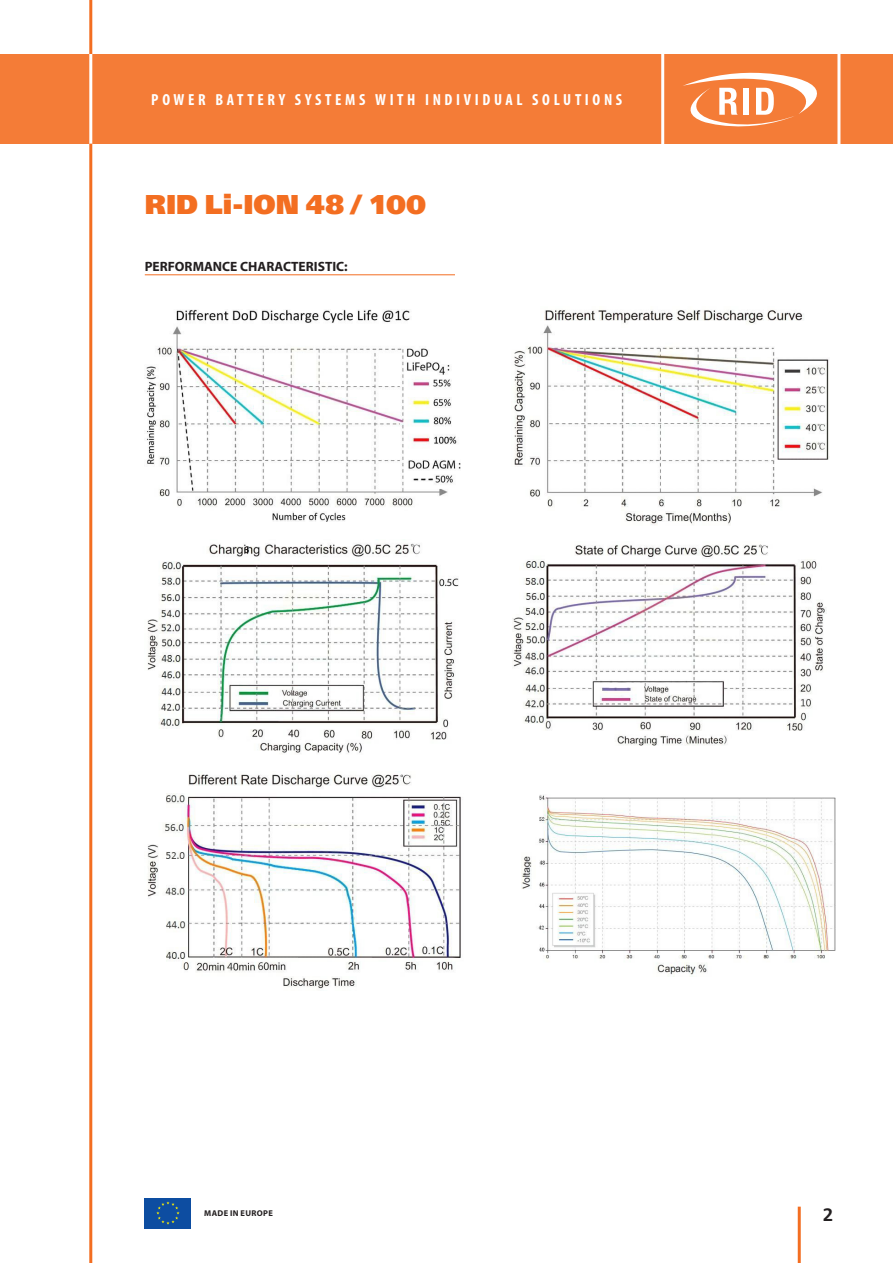
<style>
.page{position:relative;width:893px;height:1263px;background:#fff}
.page>*{position:absolute;margin:0;border:0;box-sizing:border-box;transform-origin:0 0}
.t1{font:27px "Free Set Black C";color:#f36e21}
.t2{font:18px "Free Set Demi C";color:#231f20}
.t3{font:700 condensed 16.05px "Myriad Pro";letter-spacing:.225em;color:#fff}
.t4{font:700 13.5px "Myriad Pro";color:#231f20}
.t5{font:700 8.4px "Myriad Pro";letter-spacing:.045em;color:#231f20}
</style>
<div class="page">
<div style="left:0;top:54px;width:893px;height:90px;background:#f47c37"></div>
<svg style="left:683px;top:73px;width:134px;height:54px"></svg>
<hr style="left:89px;top:51px;width:3px;height:97px;background:#fff">
<hr style="left:89px;top:144px;width:3px;height:1119px;background:#f36e21">
<hr style="left:798px;top:1206px;width:3px;height:57px;background:#f36e21">
<hr style="left:89px;top:0;width:3px;height:54px;background:#f36e21">
<hr style="left:661px;top:51px;width:3px;height:97px;background:#fff">
<hr style="left:837px;top:51px;width:3px;height:97px;background:#fff">
<svg style="left:144px;top:1198px;width:47px;height:31px"></svg>
<div style="left:145px;top:1198px;width:46px;height:30px;background:#0d4da1"></div>
<svg style="left:156px;top:1201px;width:24px;height:23px"></svg>
<hr style="left:145px;top:274px;width:310px;height:1px;background:#f36e21">
<img style="left:514px;top:310px;width:315px;height:215px">
<img style="left:146px;top:310px;width:314px;height:211px">
<img style="left:147px;top:774px;width:314px;height:215px">
<img style="left:521px;top:794px;width:314px;height:183px">
<img style="left:147px;top:543px;width:312px;height:210px">
<img style="left:513px;top:544px;width:314px;height:202px">
<p class="t3" style="left:151px;top:90px;width:473px">POWER BATTERY SYSTEMS WITH INDIVIDUAL SOLUTIONS</p>
<h1 class="t1" style="left:145px;top:189px;width:283px">RID Li-ION 48 / 100</h1>
<p class="t4" style="left:145px;top:258px;width:204px">PERFORMANCE CHARACTERISTIC:</p>
<p class="t5" style="left:204px;top:1208px;width:70px">MADE IN EUROPE</p>
<p class="t2" style="left:822px;top:1204px;width:13px">2</p>
</div>
